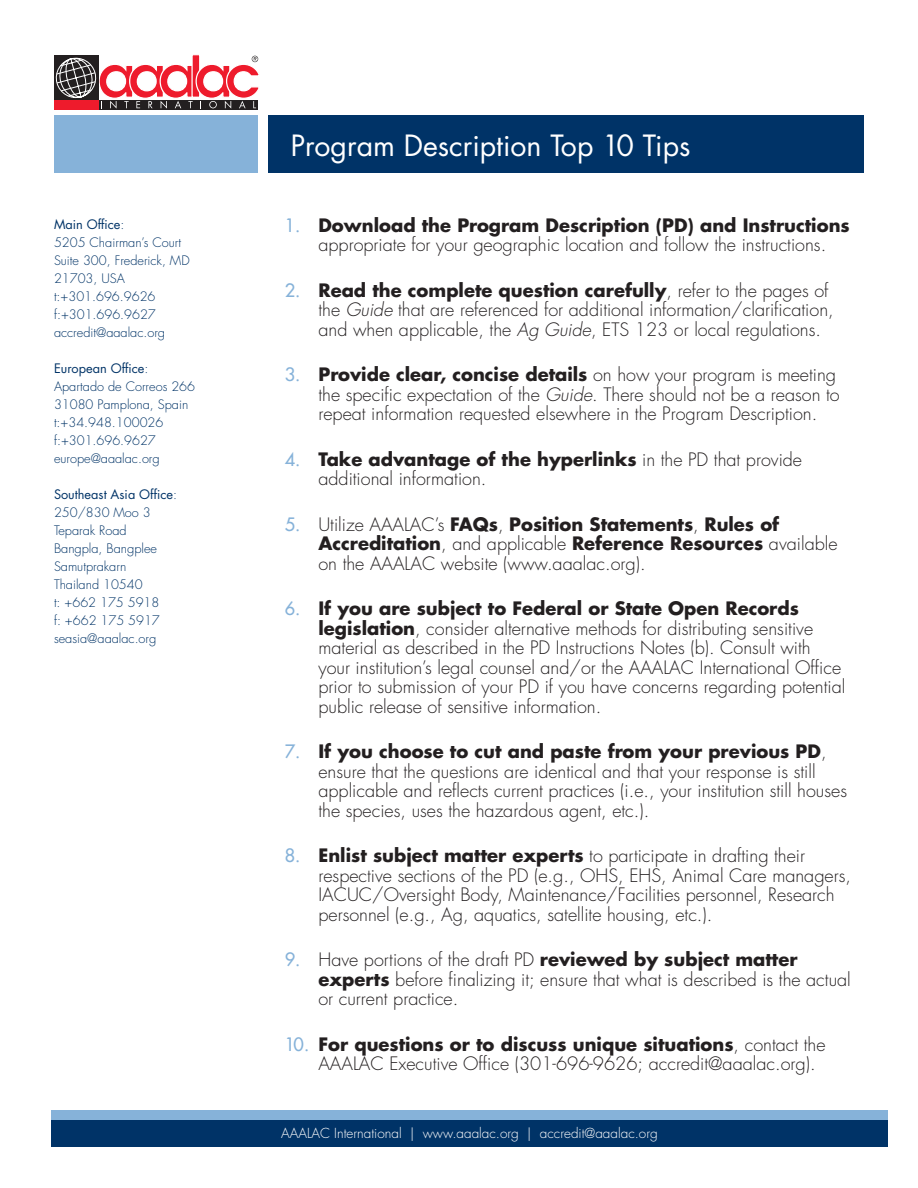
<style>
.page{position:relative;width:918px;height:1188px;background:#fff}
.page>*{position:absolute;margin:0;border:0;box-sizing:border-box;transform-origin:0 0}
.White_HEADER{font:28.5px "Futura";color:#fff}
.BODY_Type{font:300 18px/19.5px "Futura";color:#231f20}
.t1{font:300 13.5px "Futura";color:#fff}
.t2{font:300 12.75px "Futura";color:#003367}
.t3{font:12.75px "Futura";color:#003367}
.s1{font-weight:300}
.s2{font-weight:400;color:#86b2d9}
.s3{font-weight:700}
.s4{font-style:italic}
</style>
<div class="page">
<div style="left:51px;top:1110px;width:837px;height:31px;background:#86b2d9"></div>
<div style="left:269px;top:115px;width:595px;height:58px;background:#003367"></div>
<div style="left:51px;top:1120px;width:837px;height:27px;background:#003367"></div>
<div style="left:55px;top:116px;width:203px;height:57px;background:#86b2d9"></div>
<div style="left:191px;top:54px;width:9px;height:44px;border:1px solid #fff"></div>
<svg style="left:54px;top:56px;width:205px;height:53px"></svg>
<p class="t3" style="left:54px;top:216px;width:72px">Main Office<span class="s1">:</span></p>
<p class="t2" style="left:54px;top:235px;width:129px">5205 Chairman’s Court</p>
<p class="t2" style="left:54px;top:253px;width:137px">Suite 300, Frederick, MD</p>
<p class="t2" style="left:54px;top:271px;width:72px">21703, USA</p>
<p class="t2" style="left:54px;top:289px;width:103px">t:+301.696.9626</p>
<p class="t2" style="left:54px;top:307px;width:103px">f:+301.696.9627</p>
<p class="t2" style="left:54px;top:325px;width:113px">accredit@aaalac.org</p>
<p class="t3" style="left:54px;top:360px;width:96px">European Office<span class="s1">:</span></p>
<p class="t2" style="left:54px;top:379px;width:143px">Apartado de Correos 266</p>
<p class="t2" style="left:54px;top:397px;width:136px">31080 Pamplona, Spain</p>
<p class="t2" style="left:54px;top:415px;width:111px">t:+34.948.100026</p>
<p class="t2" style="left:54px;top:433px;width:103px">f:+301.696.9627</p>
<p class="t2" style="left:54px;top:451px;width:107px">europe@aaalac.org</p>
<p class="t3" style="left:54px;top:486px;width:125px">Southeast Asia Office<span class="s1">:</span></p>
<p class="t2" style="left:54px;top:505px;width:98px">250/830 Moo 3</p>
<p class="t2" style="left:54px;top:523px;width:74px">Teparak Road</p>
<p class="t2" style="left:54px;top:541px;width:105px">Bangpla, Bangplee</p>
<p class="t2" style="left:54px;top:559px;width:74px">Samutprakarn</p>
<p class="t2" style="left:54px;top:577px;width:90px">Thailand 10540</p>
<p class="t2" style="left:54px;top:595px;width:107px">t: +662 175 5918</p>
<p class="t2" style="left:54px;top:613px;width:107px">f: +662 175 5917</p>
<p class="t2" style="left:54px;top:631px;width:104px">seasia@aaalac.org</p>
<p class="White_HEADER" style="left:291px;top:127px;width:401px">Program Description Top 10 Tips</p>
<p class="BODY_Type" style="left:285px;top:216px;width:567px;text-align:center"><span class="s2">1.</span> <span class="s3">Download the Program Description (PD) and Instructions </span>appropriate for your geographic location and follow the instructions.</p>
<p class="BODY_Type" style="left:318px;top:281px;width:517px;text-indent:-34px"><span class="s2">2.</span> <span class="s3">Read the complete question carefully</span>, refer to the pages of the <span class="s4">Guide</span> that are referenced for additional information/clarification, and when applicable, the <span class="s4">Ag Guide</span>, ETS 123 or local regulations.</p>
<p class="BODY_Type" style="left:318px;top:366px;width:523px;text-indent:-34px"><span class="s2">3.</span> <span class="s3">Provide clear, concise details</span> on how your program is meeting the specific expectation of the <span class="s4">Guide</span>. There should not be a reason to repeat information requested elsewhere in the Program Description.</p>
<p class="BODY_Type" style="left:318px;top:450px;width:485px;text-indent:-34px"><span class="s2">4.</span> <span class="s3">Take advantage of the hyperlinks</span> in the PD that provide additional information.</p>
<p class="BODY_Type" style="left:318px;top:515px;width:521px;text-indent:-34px"><span class="s2">5.</span> Utilize AAALAC’s <span class="s3">FAQs</span>, <span class="s3">Position Statements</span>, <span class="s3">Rules of<br>Accreditation</span>, and applicable <span class="s3">Reference Resources</span> available on the AAALAC website (www.aaalac.org).</p>
<p class="BODY_Type" style="left:318px;top:600px;width:528px;text-indent:-34px"><span class="s2">6.</span> <span class="s3">If you are subject to Federal or State Open Records legislation</span>, consider alternative methods for distributing sensitive material as described in the PD Instructions Notes (b). Consult with your institution’s legal counsel and/or the AAALAC International Office prior to submission of your PD if you have concerns regarding potential public release of sensitive information.</p>
<p class="BODY_Type" style="left:318px;top:743px;width:530px;text-indent:-34px"><span class="s2">7.</span> <span class="s3">If you choose to cut and paste from your previous PD</span>, ensure that the questions are identical and that your response is still applicable and reflects current practices (i.e., your institution still houses the species, uses the hazardous agent, etc.).</p>
<p class="BODY_Type" style="left:318px;top:847px;width:534px;text-indent:-34px"><span class="s2">8.</span> <span class="s3">Enlist subject matter experts</span> to participate in drafting their respective sections of the PD (e.g., OHS, EHS, Animal Care managers, IACUC/Oversight Body, Maintenance/Facilities personnel, Research personnel (e.g., Ag, aquatics, satellite housing, etc.).</p>
<p class="BODY_Type" style="left:318px;top:950px;width:534px;text-indent:-34px"><span class="s2">9.</span> Have portions of the draft PD <span class="s3">reviewed by subject matter experts</span> before finalizing it; ensure that what is described is the actual or current practice.</p>
<p class="BODY_Type" style="left:318px;top:1035px;width:509px;text-indent:-34px"><span class="s2">10.</span> <span class="s3">For questions or to discuss unique situations</span>, contact the<br>AAALAC Executive Office (301-696-9626; accredit@aaalac.org).</p>
<p class="t1" style="left:281px;top:1125px;width:378px">AAALAC International | www.aaalac.org | accredit@aaalac.org</p>
</div>
